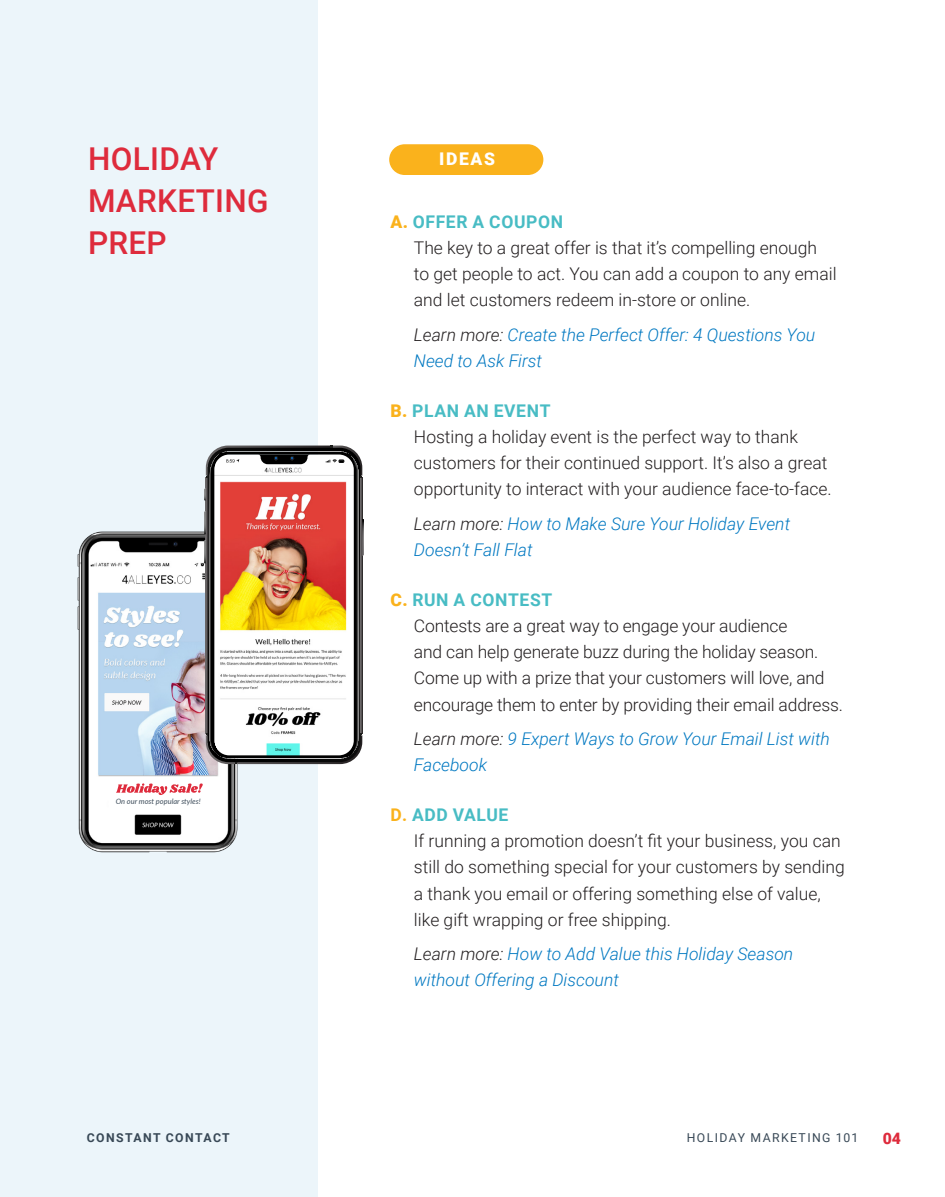
<style>
.page{position:relative;width:945px;height:1197px;background:#fff}
.page>*{position:absolute;margin:0;border:0;box-sizing:border-box;transform-origin:0 0}
.Blue_Header{font:500 31.5px/42px "Roboto";letter-spacing:.01em;color:#de2b3c}
.body_copy_3{font:300 17.5px/26.2px "Roboto";color:#231f20}
.ital_2{font:italic 300 17.5px/26.2px "Roboto";color:#0078c1}
.sml_hd_2{font:700 17.5px "Roboto";letter-spacing:.035em;color:#48bcc4}
.Medium_Blue_Callout{font:900 17.5px "Roboto";letter-spacing:.095em;color:#fff}
.t1{font:900 15.75px "Roboto";color:#de2b3c}
.t2{font:12.25px "Roboto";letter-spacing:.115em;color:#384856}
.t3{font:700 12.25px "Roboto";letter-spacing:.115em;color:#384856}
.hd2{font:italic 500 7.35px "Lato";color:#4c5a67}
.s1{font-weight:900;color:#fab21c}
.s2{color:#231f20}
.s3{color:#fab21c}
</style>
<div class="page">
<div style="left:0;top:0;width:318px;height:1197px;background:#ecf5fa"></div>
<div style="left:389px;top:144px;width:154px;height:31px;background:#fab21c;border-radius:15px"></div>
<img style="left:77px;top:531px;width:163px;height:322px">
<div style="left:109px;top:782px;width:108px;height:29px;background:#fff"></div>
<svg style="left:116px;top:783px;width:87px;height:12px"></svg>
<svg style="left:204px;top:446px;width:160px;height:318px"></svg>
<p class="Blue_Header" style="left:88px;top:136px;width:132px">HOLIDAY</p>
<p class="Medium_Blue_Callout" style="left:439px;top:147px;width:57px">IDEAS</p>
<p class="Blue_Header" style="left:88px;top:178px;width:182px">MARKETING<br>PREP</p>
<p class="sml_hd_2" style="left:391px;top:209px;width:174px"><span class="s1">A.</span> OFFER A COUPON</p>
<p class="body_copy_3" style="left:414px;top:234px;width:424px">The key to a great offer is that it’s compelling enough to get people to act. You can add a coupon to any email and let customers redeem in-store or online.</p>
<p class="ital_2" style="left:414px;top:321px;width:403px"><span class="s2">Learn more:</span> Create the Perfect Offer: 4 Questions You<br>Need to Ask First</p>
<p class="sml_hd_2" style="left:391px;top:398px;width:161px"><span class="s1">B.</span> PLAN AN EVENT</p>
<p class="body_copy_3" style="left:414px;top:423px;width:419px">Hosting a holiday event is the perfect way to thank customers for their continued support. It’s also a great opportunity to interact with your audience face-to-face.</p>
<p class="ital_2" style="left:414px;top:510px;width:378px"><span class="s2">Learn more:</span> How to Make Sure Your Holiday Event<br>Doesn’t Fall Flat</p>
<p class="sml_hd_2" style="left:391px;top:587px;width:163px"><span class="s1">C.</span> RUN A CONTEST</p>
<p class="body_copy_3" style="left:414px;top:612px;width:431px">Contests are a great way to engage your audience<br>and can help generate buzz during the holiday season.<br>Come up with a prize that your customers will love, and encourage them to enter by providing their email address.</p>
<p class="ital_2" style="left:414px;top:725px;width:418px"><span class="s2">Learn more:</span> 9 Expert Ways to Grow Your Email List with<br>Facebook</p>
<p class="sml_hd_2" style="left:391px;top:803px;width:119px"><span class="s3">D.</span> ADD VALUE</p>
<p class="body_copy_3" style="left:414px;top:827px;width:432px">If running a promotion doesn’t fit your business, you can still do something special for your customers by sending a thank you email or offering something else of value, like gift wrapping or free shipping.</p>
<p class="ital_2" style="left:414px;top:940px;width:381px"><span class="s2">Learn more:</span> How to Add Value this Holiday Season without Offering a Discount</p>
<p class="hd2" style="left:116px;top:796px;width:86px">On our most popular styles!</p>
<p class="t3" style="left:87px;top:1129px;width:145px">CONSTANT CONTACT</p>
<p class="t2" style="left:687px;top:1129px;width:173px">HOLIDAY MARKETING 101</p>
<p class="t1" style="left:883px;top:1127px;width:20px">04</p>
</div>
